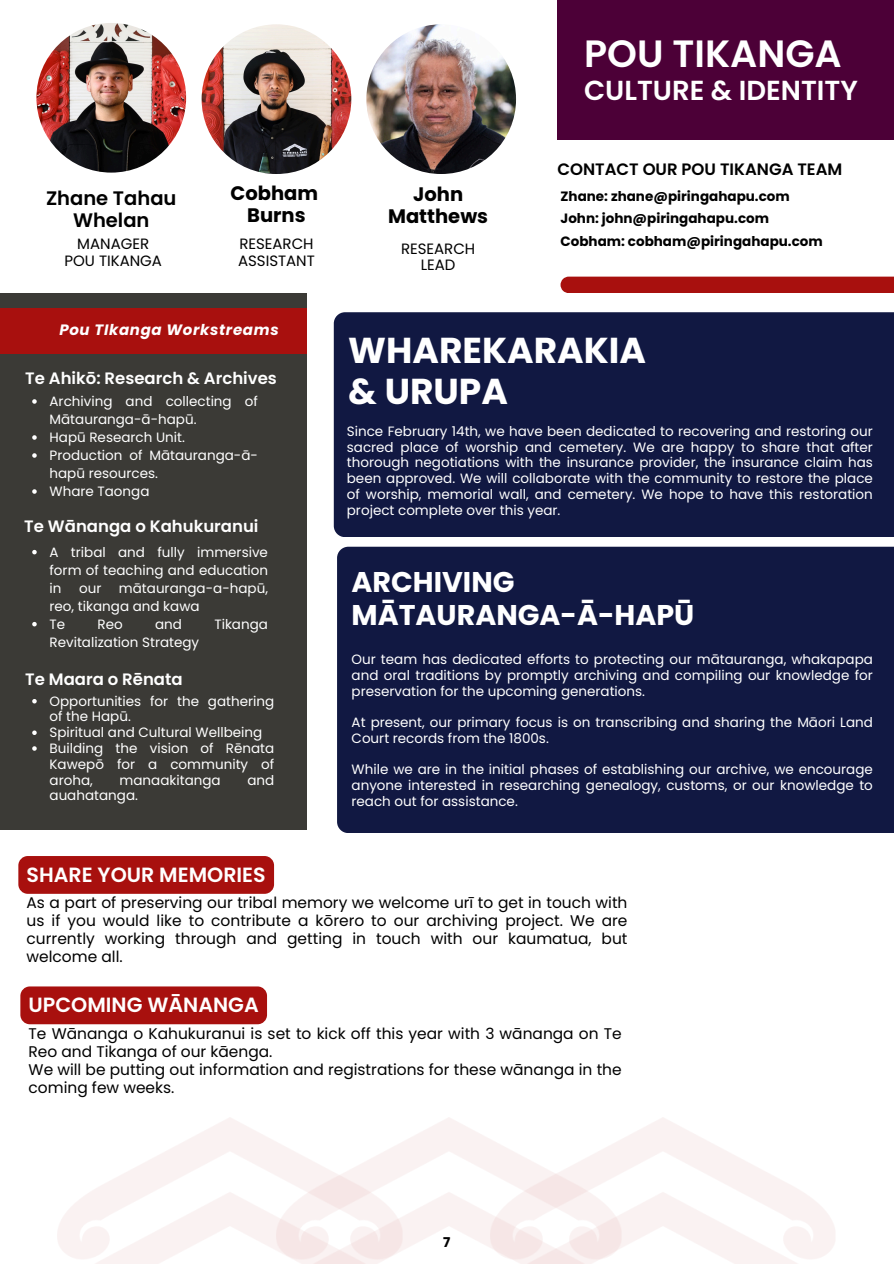
<style>
.page{position:relative;width:894px;height:1264px;background:#fff}
.page>*{position:absolute;margin:0;border:0;box-sizing:border-box;transform-origin:0 0}
.t1{font:600 37.95px "Poppins";color:#fff}
.t2{font:700 36px/40.5px "Poppins";color:#fff}
.t3{font:700 28.5px/32.7px "Poppins";color:#fff}
.t4{font:600 27.45px "Poppins";color:#fff}
.t5{font:600 20.55px "Poppins";color:#fff}
.t6{font:700 19.5px/21.3px "Poppins";color:#000;text-align:center}
.t7{font:600 19.5px/21.3px "Poppins";color:#000;text-align:center}
.t8{font:600 16.5px "Poppins";color:#fff}
.t9{font:600 16.5px "Poppins";color:#000}
.t10{font:15.45px/18px "Poppins";color:#000;text-align:justify}
.t11{font:15px/17.1px "Poppins";color:#000;text-align:center}
.t12{font:italic 700 15px "Poppins";letter-spacing:.045em;color:#fff}
.t13{font:13.5px/15.8px "Poppins";color:#fff}
.t14{font:700 13.5px/22.5px "Poppins";color:#000}
</style>
<div class="page">
<div style="left:557px;top:0;width:336px;height:140px;background:#4c0037"></div>
<img style="left:36px;top:23px;width:150px;height:150px;border-radius:50%">
<img style="left:201px;top:24px;width:150px;height:150px;border-radius:50%">
<div style="left:0;top:293px;width:306px;height:536px;background:#3b3a36"></div>
<div style="left:0;top:308px;width:306px;height:46px;background:#a8100e"></div>
<div style="left:334px;top:312px;width:559px;height:225px;background:#111842"></div>
<svg style="left:32px;top:399px;width:5px;height:5px"></svg>
<svg style="left:32px;top:435px;width:5px;height:5px"></svg>
<svg style="left:32px;top:453px;width:5px;height:5px"></svg>
<svg style="left:32px;top:489px;width:5px;height:5px"></svg>
<svg style="left:32px;top:550px;width:5px;height:4px"></svg>
<svg style="left:32px;top:622px;width:5px;height:4px"></svg>
<svg style="left:32px;top:699px;width:5px;height:4px"></svg>
<svg style="left:32px;top:730px;width:5px;height:5px"></svg>
<svg style="left:32px;top:746px;width:5px;height:4px"></svg>
<div style="left:18px;top:856px;width:256px;height:37px;background:#a8100e;border-radius:9px"></div>
<div style="left:20px;top:986px;width:247px;height:38px;background:#a8100e;border-radius:9px"></div>
<img style="left:366px;top:24px;width:150px;height:150px;border-radius:50%">
<div style="left:337px;top:546px;width:556px;height:287px;background:#111842"></div>
<div style="left:560px;top:276px;width:333px;height:17px;background:#a8100e"></div>
<h1 class="t1" style="left:584px;top:27px;width:259px">POU TIKANGA</h1>
<h3 class="t4" style="left:584px;top:72px;width:275px">CULTURE &amp; IDENTITY</h3>
<h3 class="t6" style="left:230px;top:183px;width:89px">Cobham<br>Burns</h3>
<p class="t11" style="left:238px;top:235px;width:78px;text-align:left">RESEARCH<br>ASSISTANT</p>
<h3 class="t6" style="left:388px;top:184px;width:101px">John<br>Matthews</h3>
<h3 class="t7" style="left:46px;top:188px;width:132px">Zhane Tahau<br>Whelan</h3>
<p class="t11" style="left:64px;top:235px;width:99px">MANAGER<br>POU TIKANGA</p>
<p class="t11" style="left:401px;top:240px;width:76px">RESEARCH<br>LEAD</p>
<p class="t9" style="left:557px;top:157px;width:286px">CONTACT OUR POU TIKANGA TEAM</p>
<p class="t14" style="left:560px;top:185px;width:264px">Zhane: zhane@piringahapu.com<br>John: john@piringahapu.com<br>Cobham: cobham@piringahapu.com</p>
<p class="t12" style="left:59px;top:320px;width:221px">Pou TIkanga Workstreams</p>
<p class="t8" style="left:25px;top:366px;width:253px">Te Ahikō: Research &amp; Archives</p>
<p class="t13" style="left:50px;top:392px;width:210px;line-height:18px">Archiving and collecting of<br>Mātauranga-ā-hapū.<br>Hapū Research Unit.<br>Production of Mātauranga-ā&shy;hapū resources.<br>Whare Taonga</p>
<p class="t8" style="left:24px;top:515px;width:236px">Te Wānanga o Kahukuranui</p>
<p class="t13" style="left:50px;top:543px;width:220px;line-height:18px;text-align:justify">A tribal and fully immersive form of teaching and education in</p>
<p class="t13" style="left:50px;top:579px;width:220px;line-height:18px;text-indent:69px">mātauranga-a-hapū, reo, tikanga and kawa<br>Te</p>
<p class="t13" style="left:79px;top:580px;width:24px">our</p>
<p class="t13" style="left:97px;top:616px;width:27px">Reo</p>
<p class="t13" style="left:155px;top:616px;width:28px">and</p>
<p class="t13" style="left:214px;top:616px;width:55px">Tikanga</p>
<p class="t13" style="left:50px;top:634px;width:151px">Revitalization Strategy</p>
<p class="t8" style="left:25px;top:668px;width:159px">Te Maara o Rēnata</p>
<p class="t13" style="left:50px;top:693px;width:226px">Opportunities for the gathering of the Hapū.<br>Spiritual and Cultural Wellbeing<br>Building the vision of Rēnata<br>Kawepō for a community of aroha,</p>
<p class="t13" style="left:119px;top:772px;width:103px">manaakitanga</p>
<p class="t13" style="left:247px;top:772px;width:28px">and</p>
<p class="t13" style="left:50px;top:787px;width:90px">auahatanga.</p>
<p class="t5" style="left:27px;top:860px;width:241px">SHARE YOUR MEMORIES</p>
<h2 class="t2" style="left:348px;top:330px;width:299px">WHAREKARAKIA &amp; URUPA</h2>
<p class="t13" style="left:347px;top:423px;width:527px;text-align:justify">Since February 14th, we have been dedicated to recovering and restoring our sacred place of worship and cemetery. We are happy to share that after thorough negotiations with the insurance provider, the insurance claim has been approved. We will collaborate with the community to restore the place of worship, memorial wall, and cemetery. We hope to have this restoration project complete over this year.</p>
<h3 class="t3" style="left:351px;top:565px;width:344px">ARCHIVING<br>MĀTAURANGA-Ā-HAPŪ</h3>
<p class="t13" style="left:351px;top:651px;width:522px;text-align:justify">Our team has dedicated efforts to protecting our mātauranga, whakapapa and oral traditions by promptly archiving and compiling our knowledge for preservation for the upcoming generations.</p>
<p class="t13" style="left:351px;top:714px;width:522px">At present, our primary focus is on transcribing and sharing the Māori Land<br>Court records from the 1800s.</p>
<p class="t13" style="left:351px;top:761px;width:522px;text-align:justify">While we are in the initial phases of establishing our archive, we encourage anyone interested in researching genealogy, customs, or our knowledge to reach out for assistance.</p>
<p class="t10" style="left:27px;top:893px;width:602px">As a part of preserving our tribal memory we welcome urī to get in touch with us if you would like to contribute a kōrero to our archiving project. We are currently working through and getting in touch with our kaumatua, but welcome all.</p>
<h3 class="t5" style="left:29px;top:990px;width:231px">UPCOMING WĀNANGA</h3>
<p class="t10" style="left:29px;top:1024px;width:594px;text-align:left">Te Wānanga o Kahukuranui is set to kick off this year with 3 wānanga on Te Reo and Tikanga of our kāenga.<br>We will be putting out information and registrations for these wānanga in the coming few weeks.</p>
<p class="t14" style="left:443px;top:1231px;width:9px">7</p>
</div>
